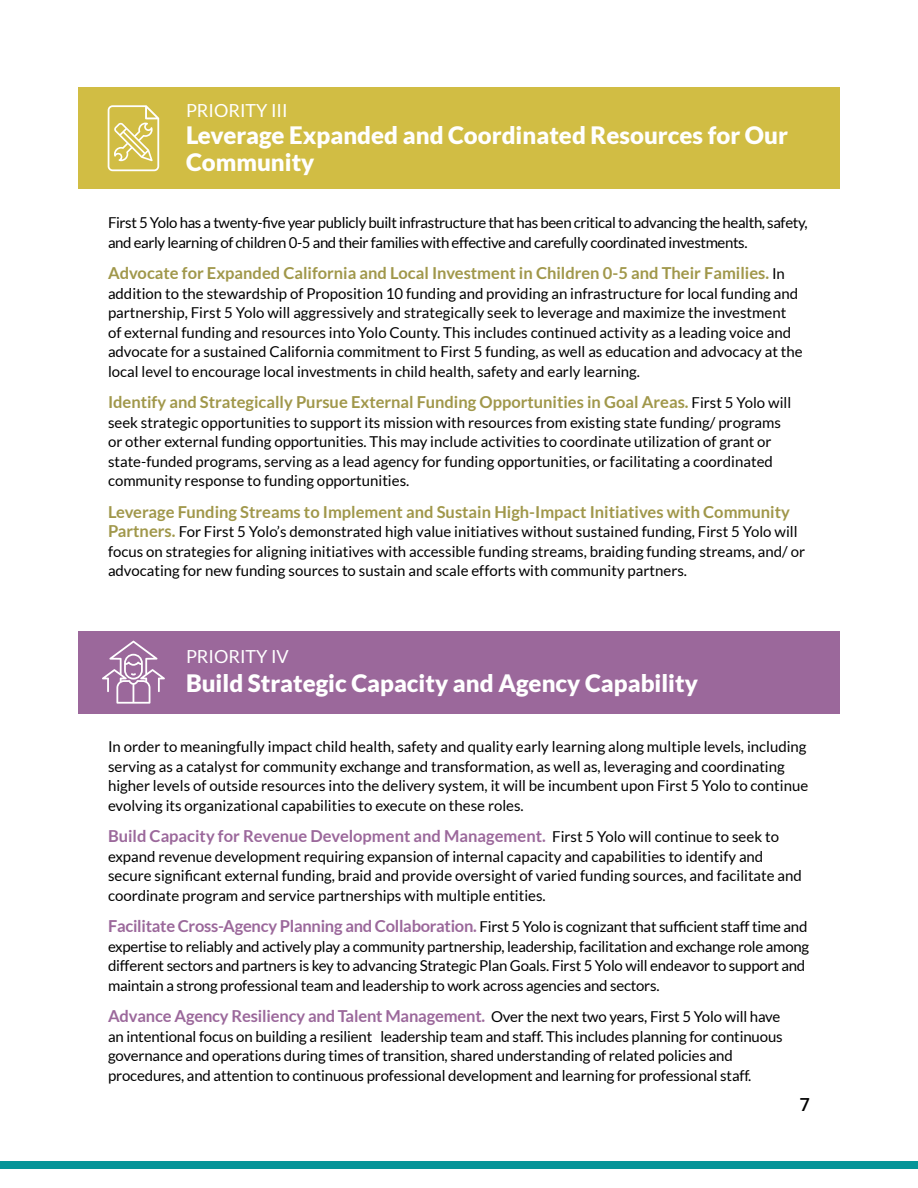
<style>
.page{position:relative;width:918px;height:1188px;background:#fff}
.page>*{position:absolute;margin:0;border:0;box-sizing:border-box;transform-origin:0 0}
.t1{font:900 24px/27px "Lato";color:#fff}
.t2{font:18px "Lato";color:#fff}
.t3{font:500 18px "Roboto";color:#000}
.t4{font:700 16.5px "Lato";letter-spacing:-.01em;color:#9b689b}
.t5{font:700 16.5px "Lato";color:#a0974a}
.t6{font:15px/19.5px "Lato";color:#000}
.t7{font:15px/19.5px "Lato";letter-spacing:-.025em;color:#000}
.s1{font-weight:400;font-size:15px;color:#000}
.s2{font-weight:700;font-size:16.5px;color:#a0974a}
</style>
<div class="page">
<div style="left:0;top:1161px;width:918px;height:7px;background:#069599"></div>
<div style="left:78px;top:631px;width:762px;height:82px;background:#9b689b"></div>
<div style="left:78px;top:87px;width:762px;height:102px;background:#d1bd44"></div>
<svg style="left:108px;top:105px;width:51px;height:66px"></svg>
<svg style="left:102px;top:641px;width:63px;height:63px"></svg>
<p class="t2" style="left:186px;top:100px;width:103px">PRIORITY III</p>
<p class="t1" style="left:186px;top:121px;width:603px">Leverage Expanded and Coordinated Resources for Our<br>Community</p>
<p class="t7" style="left:108px;top:213px;width:701px">First 5 Yolo has a twenty-five year publicly built infrastructure that has been critical to advancing the health, safety, and early learning of children 0-5 and their families with effective and carefully coordinated investments.</p>
<p class="t5" style="left:108px;top:264px;width:679px">Advocate for Expanded California and Local Investment in Children 0-5 and Their Families. <span class="s1">In</span></p>
<p class="t6" style="left:108px;top:283px;width:696px">addition to the stewardship of Proposition 10 funding and providing an infrastructure for local funding and partnership, First 5 Yolo will aggressively and strategically seek to leverage and maximize the investment of external funding and resources into Yolo County. This includes continued activity as a leading voice and advocate for a sustained California commitment to First 5 funding, as well as education and advocacy at the local level to encourage local investments in child health, safety and early learning.</p>
<p class="t5" style="left:108px;top:393px;width:685px">Identify and Strategically Pursue External Funding Opportunities in Goal Areas. <span class="s1">First 5 Yolo will</span></p>
<p class="t6" style="left:108px;top:412px;width:674px">seek strategic opportunities to support its mission with resources from existing state funding/ programs or other external funding opportunities. This may include activities to coordinate utilization of grant or state-funded programs, serving as a lead agency for funding opportunities, or facilitating a coordinated community response to funding opportunities.</p>
<p class="t5" style="left:108px;top:502px;width:683px">Leverage Funding Streams to Implement and Sustain High-Impact Initiatives with Community</p>
<p class="t6" style="left:108px;top:522px;width:699px"><span class="s2">Partners.</span> For First 5 Yolo’s demonstrated high value initiatives without sustained funding, First 5 Yolo will focus on strategies for aligning initiatives with accessible funding streams, braiding funding streams, and/ or advocating for new funding sources to sustain and scale efforts with community partners.</p>
<p class="t2" style="left:186px;top:647px;width:104px">PRIORITY IV</p>
<p class="t1" style="left:186px;top:669px;width:513px">Build Strategic Capacity and Agency Capability</p>
<p class="t6" style="left:108px;top:737px;width:702px">In order to meaningfully impact child health, safety and quality early learning along multiple levels, including serving as a catalyst for community exchange and transformation, as well as, leveraging and coordinating higher levels of outside resources into the delivery system, it will be incumbent upon First 5 Yolo to continue evolving its organizational capabilities to execute on these roles.</p>
<p class="t4" style="left:108px;top:827px;width:673px">Build Capacity for Revenue Development and Management. <span class="s1">First 5 Yolo will continue to seek to</span></p>
<p class="t6" style="left:108px;top:847px;width:695px">expand revenue development requiring expansion of internal capacity and capabilities to identify and secure significant external funding, braid and provide oversight of varied funding sources, and facilitate and coordinate program and service partnerships with multiple entities.</p>
<p class="t4" style="left:108px;top:917px;width:701px">Facilitate Cross-Agency Planning and Collaboration. <span class="s1">First 5 Yolo is cognizant that sufficient staff time and</span></p>
<p class="t6" style="left:108px;top:937px;width:703px">expertise to reliably and actively play a community partnership, leadership, facilitation and exchange role among different sectors and partners is key to advancing Strategic Plan Goals. First 5 Yolo will endeavor to support and maintain a strong professional team and leadership to work across agencies and sectors.</p>
<p class="t4" style="left:108px;top:1007px;width:674px">Advance Agency Resiliency and Talent Management. <span class="s1">Over the next two years, First 5 Yolo will have</span></p>
<p class="t6" style="left:108px;top:1027px;width:676px">an intentional focus on building a resilient leadership team and staff. This includes planning for continuous governance and operations during times of transition, shared understanding of related policies and procedures, and attention to continuous professional development and learning for professional staff.</p>
<p class="t3" style="left:800px;top:1092px;width:12px">7</p>
</div>
